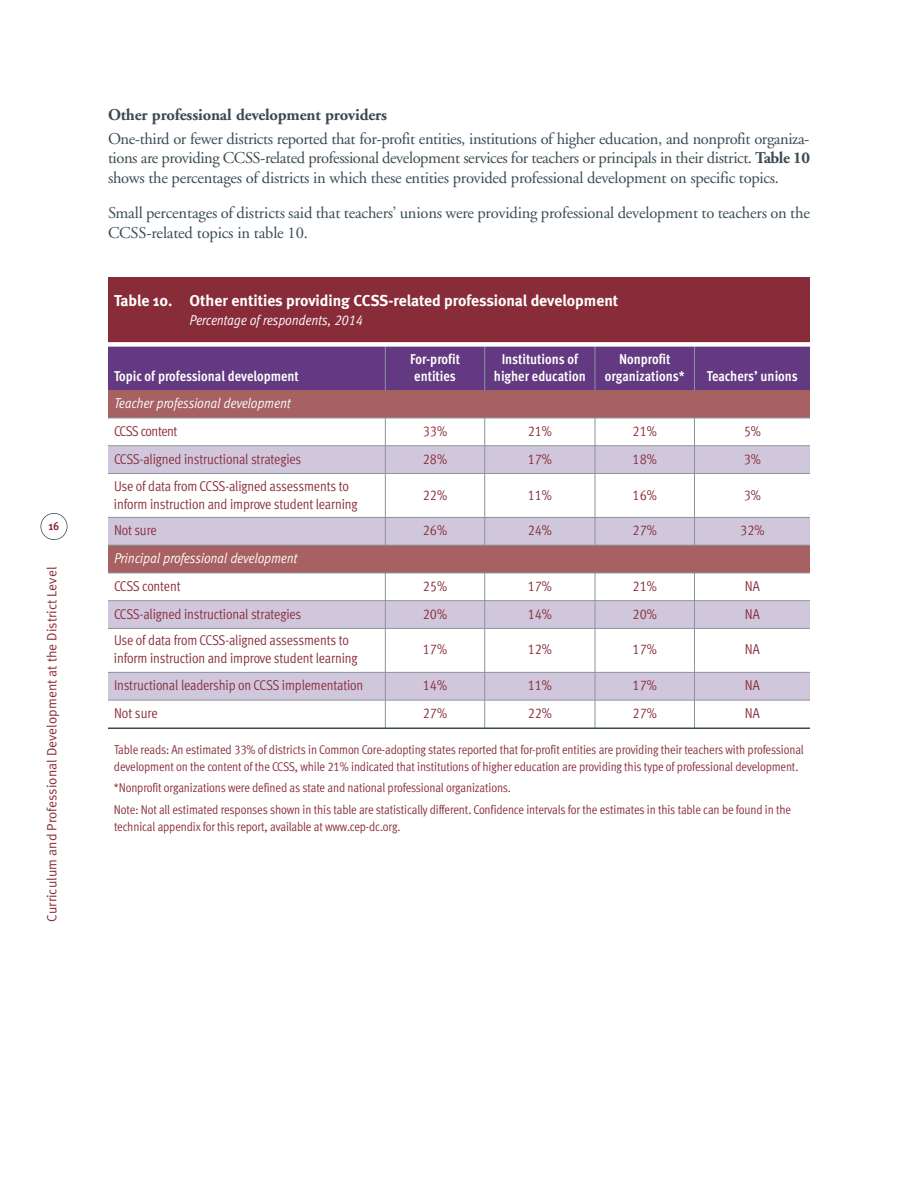
<style>
.page{position:relative;width:918px;height:1188px;background:#fff}
.page>*{position:absolute;margin:0;border:0;box-sizing:border-box;transform-origin:0 0}
.t1{font:16.5px/19.5px "Adobe Garamond";letter-spacing:-.01em;color:#3a4b54;text-align:justify}
.t2{font:700 16.5px "Adobe Garamond";letter-spacing:-.01em;color:#3a4b54}
.t3{font:700 15.75px "Meta";color:#fff}
.t4{font:14.25px/18px "Meta Cond Normal LF";letter-spacing:-.01em;color:#892c3a}
.t5{font:14.25px/16.5px "Meta Cond Bold LF";color:#fff;text-align:center}
.t6{font:italic 14.25px "Meta Cond Normal Lf";letter-spacing:-.005em;color:#fff}
.t7{font:14.25px "Meta Cond Normal LF";letter-spacing:-.04em;color:#892c3a}
.t8{font:13.5px "Meta Normal CE";letter-spacing:.005em;color:#892c3a}
.t9{font:12.75px/16.5px "Meta Cond Normal LF";letter-spacing:-.01em;color:#892c3a}
.t10{font:700 12px "Meta Cond";color:#892c3a}
.s1{font-weight:700}
</style>
<div class="page">
<div style="left:40px;top:513px;width:28px;height:27px;border:2px solid #3a4b54;border-radius:50%"></div>
<div style="left:108px;top:277px;width:702px;height:67px;background:#892c3a"></div>
<div style="left:108px;top:344px;width:277px;height:46px;background:#633a81"></div>
<div style="left:385px;top:344px;width:100px;height:46px;background:#633a81"></div>
<div style="left:485px;top:344px;width:110px;height:46px;background:#633a81"></div>
<div style="left:595px;top:344px;width:99px;height:46px;background:#633a81"></div>
<div style="left:694px;top:344px;width:116px;height:46px;background:#633a81"></div>
<div style="left:108px;top:391px;width:702px;height:27px;background:#a76162"></div>
<div style="left:108px;top:446px;width:277px;height:27px;background:#d1c7dc"></div>
<div style="left:385px;top:446px;width:100px;height:27px;background:#d1c7dc"></div>
<div style="left:485px;top:446px;width:110px;height:27px;background:#d1c7dc"></div>
<div style="left:595px;top:446px;width:99px;height:27px;background:#d1c7dc"></div>
<div style="left:694px;top:446px;width:116px;height:27px;background:#d1c7dc"></div>
<div style="left:108px;top:517px;width:277px;height:28px;background:#d1c7dc"></div>
<div style="left:385px;top:517px;width:100px;height:28px;background:#d1c7dc"></div>
<div style="left:485px;top:517px;width:110px;height:28px;background:#d1c7dc"></div>
<div style="left:595px;top:517px;width:99px;height:28px;background:#d1c7dc"></div>
<div style="left:694px;top:517px;width:116px;height:28px;background:#d1c7dc"></div>
<div style="left:108px;top:545px;width:702px;height:28px;background:#a76162"></div>
<div style="left:108px;top:601px;width:277px;height:27px;background:#d1c7dc"></div>
<div style="left:385px;top:601px;width:100px;height:27px;background:#d1c7dc"></div>
<div style="left:485px;top:601px;width:110px;height:27px;background:#d1c7dc"></div>
<div style="left:595px;top:601px;width:99px;height:27px;background:#d1c7dc"></div>
<div style="left:694px;top:601px;width:116px;height:27px;background:#d1c7dc"></div>
<div style="left:108px;top:672px;width:277px;height:28px;background:#d1c7dc"></div>
<div style="left:385px;top:672px;width:100px;height:28px;background:#d1c7dc"></div>
<div style="left:485px;top:672px;width:110px;height:28px;background:#d1c7dc"></div>
<div style="left:595px;top:672px;width:99px;height:28px;background:#d1c7dc"></div>
<div style="left:694px;top:672px;width:116px;height:28px;background:#d1c7dc"></div>
<hr style="left:385px;top:342px;width:1px;height:49px;background:#8a949b">
<hr style="left:385px;top:418px;width:1px;height:128px;background:#8a949b">
<hr style="left:385px;top:573px;width:1px;height:156px;background:#8a949b">
<hr style="left:484px;top:342px;width:1px;height:49px;background:#8a949b">
<hr style="left:484px;top:418px;width:1px;height:128px;background:#8a949b">
<hr style="left:484px;top:573px;width:1px;height:156px;background:#8a949b">
<hr style="left:595px;top:342px;width:1px;height:49px;background:#8a949b">
<hr style="left:595px;top:418px;width:1px;height:128px;background:#8a949b">
<hr style="left:595px;top:573px;width:1px;height:156px;background:#8a949b">
<hr style="left:694px;top:342px;width:1px;height:49px;background:#8a949b">
<hr style="left:694px;top:418px;width:1px;height:128px;background:#8a949b">
<hr style="left:694px;top:573px;width:1px;height:156px;background:#8a949b">
<div style="left:108px;top:342px;width:702px;height:5px;background:#fff"></div>
<hr style="left:108px;top:418px;width:702px;height:1px;background:#8a949b">
<hr style="left:108px;top:445px;width:702px;height:1px;background:#8a949b">
<hr style="left:108px;top:473px;width:702px;height:1px;background:#8a949b">
<hr style="left:108px;top:517px;width:702px;height:1px;background:#8a949b">
<hr style="left:108px;top:545px;width:702px;height:1px;background:#8a949b">
<hr style="left:108px;top:573px;width:702px;height:1px;background:#8a949b">
<hr style="left:108px;top:600px;width:702px;height:1px;background:#8a949b">
<hr style="left:108px;top:628px;width:702px;height:1px;background:#8a949b">
<hr style="left:108px;top:672px;width:702px;height:1px;background:#8a949b">
<hr style="left:108px;top:700px;width:702px;height:1px;background:#8a949b">
<hr style="left:108px;top:728px;width:702px;height:1px;background:#3a4b54">
<p class="t10" style="left:49px;top:521px;width:12px">16</p>
<p class="t8" style="left:44px;top:922px;width:356px;rotate:-90deg">Curriculum and Professional Development at the District Level</p>
<p class="t2" style="left:108px;top:108px;width:280px">Other professional development providers</p>
<p class="t1" style="left:108px;top:130px;width:704px">One-third or fewer districts reported that for-profit entities, institutions of higher education, and nonprofit organiza&shy;tions are providing CCSS-related professional development services for teachers or principals in their district. <span class="s1">Table 10 </span>shows the percentages of districts in which these entities provided professional development on specific topics.</p>
<p class="t1" style="left:108px;top:205px;width:704px">Small percentages of districts said that teachers’ unions were providing professional development to teachers on the<br>CCSS-related topics in table 10.</p>
<p class="t3" style="left:114px;top:295px;width:506px">Table 10. Other entities providing CCSS-related professional development</p>
<p class="t6" style="left:190px;top:315px;width:175px">Percentage of respondents, 2014</p>
<p class="t5" style="left:114px;top:369px;width:186px">Topic of professional development</p>
<p class="t5" style="left:410px;top:352px;width:51px;text-align:left">For-profit entities</p>
<p class="t5" style="left:494px;top:352px;width:93px">Institutions of higher education</p>
<p class="t5" style="left:605px;top:352px;width:81px">Nonprofit organizations*</p>
<p class="t5" style="left:707px;top:369px;width:92px">Teachers’ unions</p>
<p class="t6" style="left:114px;top:398px;width:178px">Teacher professional development</p>
<p class="t7" style="left:114px;top:426px;width:65px">CCSS content</p>
<p class="t4" style="left:423px;top:423px;width:26px">33%</p>
<p class="t4" style="left:528px;top:423px;width:26px">21%</p>
<p class="t4" style="left:633px;top:423px;width:26px">21%</p>
<p class="t4" style="left:744px;top:423px;width:19px">5%</p>
<p class="t4" style="left:114px;top:451px;width:189px">CCSS-aligned instructional strategies</p>
<p class="t4" style="left:423px;top:451px;width:26px">28%</p>
<p class="t4" style="left:528px;top:451px;width:26px">17%</p>
<p class="t4" style="left:633px;top:451px;width:26px">18%</p>
<p class="t4" style="left:744px;top:451px;width:19px">3%</p>
<p class="t4" style="left:114px;top:478px;width:245px">Use of data from CCSS-aligned assessments to inform instruction and improve student learning</p>
<p class="t4" style="left:423px;top:487px;width:26px">22%</p>
<p class="t4" style="left:528px;top:487px;width:26px">11%</p>
<p class="t4" style="left:633px;top:487px;width:26px">16%</p>
<p class="t4" style="left:744px;top:487px;width:19px">3%</p>
<p class="t4" style="left:114px;top:523px;width:44px">Not sure</p>
<p class="t4" style="left:423px;top:523px;width:26px">26%</p>
<p class="t4" style="left:528px;top:523px;width:26px">24%</p>
<p class="t4" style="left:633px;top:523px;width:26px">27%</p>
<p class="t4" style="left:740px;top:523px;width:26px">32%</p>
<p class="t6" style="left:114px;top:553px;width:185px">Principal professional development</p>
<p class="t4" style="left:114px;top:578px;width:68px">CCSS content</p>
<p class="t4" style="left:423px;top:578px;width:26px">25%</p>
<p class="t4" style="left:528px;top:578px;width:26px">17%</p>
<p class="t4" style="left:633px;top:578px;width:26px">21%</p>
<p class="t4" style="left:745px;top:578px;width:16px">NA</p>
<p class="t4" style="left:114px;top:606px;width:189px">CCSS-aligned instructional strategies</p>
<p class="t4" style="left:423px;top:606px;width:26px">20%</p>
<p class="t4" style="left:528px;top:606px;width:26px">14%</p>
<p class="t4" style="left:633px;top:606px;width:26px">20%</p>
<p class="t4" style="left:745px;top:606px;width:16px">NA</p>
<p class="t4" style="left:114px;top:633px;width:245px">Use of data from CCSS-aligned assessments to inform instruction and improve student learning</p>
<p class="t4" style="left:423px;top:642px;width:26px">17%</p>
<p class="t4" style="left:528px;top:642px;width:26px">12%</p>
<p class="t4" style="left:633px;top:642px;width:26px">17%</p>
<p class="t4" style="left:745px;top:642px;width:16px">NA</p>
<p class="t4" style="left:114px;top:677px;width:251px">Instructional leadership on CCSS implementation</p>
<p class="t4" style="left:423px;top:677px;width:26px">14%</p>
<p class="t4" style="left:528px;top:677px;width:26px">11%</p>
<p class="t4" style="left:633px;top:677px;width:26px">17%</p>
<p class="t4" style="left:745px;top:677px;width:16px">NA</p>
<p class="t4" style="left:114px;top:705px;width:45px">Not sure</p>
<p class="t4" style="left:423px;top:705px;width:26px">27%</p>
<p class="t4" style="left:528px;top:705px;width:26px">22%</p>
<p class="t4" style="left:633px;top:705px;width:26px">27%</p>
<p class="t4" style="left:745px;top:705px;width:16px">NA</p>
<p class="t9" style="left:114px;top:742px;width:691px">Table reads: An estimated 33% of districts in Common Core-adopting states reported that for-profit entities are providing their teachers with professional development on the content of the CCSS, while 21% indicated that institutions of higher education are providing this type of professional development.</p>
<p class="t9" style="left:114px;top:778px;width:679px;line-height:21.9px">*Nonprofit organizations were defined as state and national professional organizations.<br>Note: Not all estimated responses shown in this table are statistically different. Confidence intervals for the estimates in this table can be found in the</p>
<p class="t9" style="left:114px;top:819px;width:288px">technical appendix for this report, available at www.cep-dc.org.</p>
</div>
